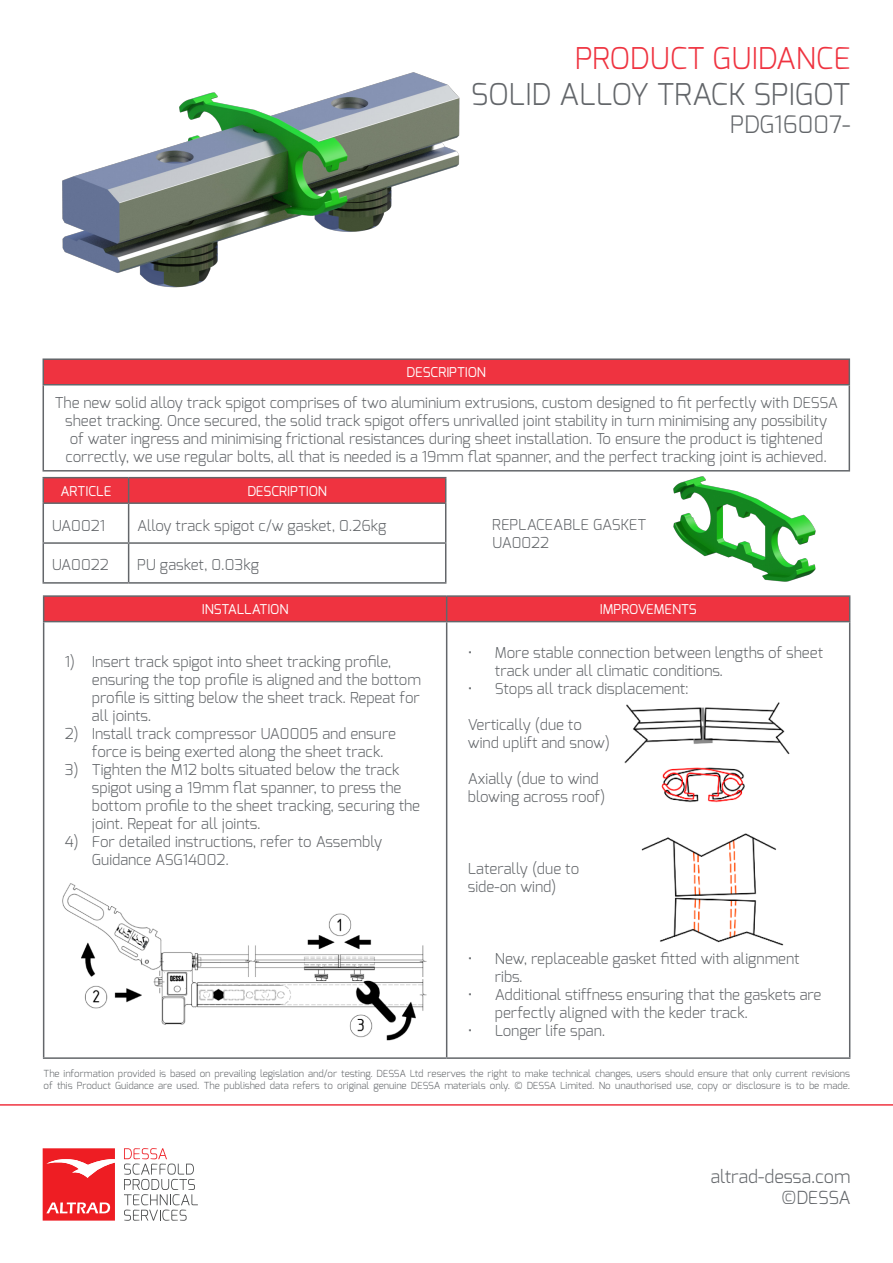
<style>
.page{position:relative;width:893px;height:1263px;background:#fff}
.page>*{position:absolute;margin:0;border:0;box-sizing:border-box;transform-origin:0 0}
.t1{font:300 30px "Exo";color:#63666a}
.t2{font:300 30px "Exo";color:#ef3340}
.t3{font:300 24px "Exo";color:#63666a}
.t4{font:300 18px "Exo";color:#63666a}
.leader_box_desc_and{font:300 15px/18px "Exo";color:#63666a}
.table_headline_white{font:13.5px "Exo";color:#fff}
.t5{font:300 9.75px/11.7px "Exo";color:#63666a}
</style>
<div class="page">
<svg style="left:43px;top:1148px;width:72px;height:72px;background:#f03f44"></svg>
<svg style="left:124px;top:1148px;width:74px;height:72px"></svg>
<hr style="left:0;top:1104px;width:893px;height:2px;background:#ef3340">
<div style="left:43px;top:359px;width:806px;height:26px;background:#ef3340"></div>
<hr style="left:43px;top:358px;width:807px;height:2px;background:#63666a">
<svg style="left:43px;top:360px;width:1px;height:24px"></svg>
<svg style="left:849px;top:360px;width:1px;height:24px"></svg>
<hr style="left:43px;top:384px;width:807px;height:1px;background:#63666a">
<hr style="left:43px;top:385px;width:1px;height:85px;background:#63666a">
<hr style="left:849px;top:385px;width:1px;height:85px;background:#63666a">
<hr style="left:43px;top:470px;width:807px;height:1px;background:#63666a">
<hr style="left:43px;top:477px;width:86px;height:1px;background:#63666a">
<hr style="left:129px;top:477px;width:317px;height:1px;background:#63666a">
<div style="left:43px;top:478px;width:403px;height:24px;background:#ef3340"></div>
<hr style="left:43px;top:502px;width:86px;height:2px;background:#63666a">
<hr style="left:129px;top:502px;width:317px;height:2px;background:#63666a">
<hr style="left:43px;top:504px;width:1px;height:38px;background:#63666a">
<hr style="left:128px;top:504px;width:1px;height:38px;background:#63666a">
<hr style="left:445px;top:504px;width:1px;height:38px;background:#63666a">
<hr style="left:43px;top:542px;width:86px;height:2px;background:#63666a">
<hr style="left:43px;top:544px;width:1px;height:38px;background:#63666a">
<hr style="left:129px;top:542px;width:317px;height:2px;background:#63666a">
<hr style="left:128px;top:544px;width:1px;height:38px;background:#63666a">
<hr style="left:445px;top:544px;width:1px;height:38px;background:#63666a">
<hr style="left:43px;top:582px;width:86px;height:2px;background:#63666a">
<hr style="left:129px;top:582px;width:317px;height:2px;background:#63666a">
<hr style="left:43px;top:595px;width:404px;height:2px;background:#63666a">
<hr style="left:447px;top:595px;width:403px;height:2px;background:#63666a">
<svg style="left:43px;top:596px;width:807px;height:25px;background:#e83541"></svg>
<hr style="left:43px;top:621px;width:404px;height:1px;background:#63666a">
<hr style="left:43px;top:622px;width:1px;height:435px;background:#63666a">
<hr style="left:447px;top:621px;width:403px;height:1px;background:#63666a">
<hr style="left:446px;top:622px;width:1px;height:435px;background:#63666a">
<hr style="left:849px;top:622px;width:1px;height:435px;background:#63666a">
<hr style="left:43px;top:1057px;width:404px;height:2px;background:#63666a">
<hr style="left:447px;top:1057px;width:403px;height:2px;background:#63666a">
<img style="left:673px;top:476px;width:143px;height:106px">
<img style="left:62px;top:72px;width:398px;height:216px">
<img style="left:62px;top:883px;width:365px;height:158px">
<img style="left:624px;top:702px;width:166px;height:244px">
<p class="t2" style="left:575px;top:38px;width:277px">PRODUCT GUIDANCE</p>
<p class="t1" style="left:471px;top:74px;width:381px">SOLID ALLOY TRACK SPIGOT</p>
<p class="t3" style="left:730px;top:109px;width:122px">PDG16007-</p>
<p class="table_headline_white" style="left:406px;top:364px;width:81px">DESCRIPTION</p>
<p class="leader_box_desc_and" style="left:55px;top:394px;width:784px;text-align:center">The new solid alloy track spigot comprises of two aluminium extrusions, custom designed to fit perfectly with DESSA sheet tracking. Once secured, the solid track spigot offers unrivalled joint stability in turn minimising any possibility<br>of water ingress and minimising frictional resistances during sheet installation. To ensure the product is tightened correctly, we use regular bolts, all that is needed is a 19mm flat spanner, and the perfect tracking joint is achieved.</p>
<p class="table_headline_white" style="left:61px;top:482px;width:52px">ARTICLE</p>
<p class="table_headline_white" style="left:247px;top:482px;width:81px">DESCRIPTION</p>
<p class="leader_box_desc_and" style="left:52px;top:516px;width:55px">UA0021</p>
<p class="leader_box_desc_and" style="left:137px;top:516px;width:251px">Alloy track spigot c/w gasket, 0.26kg</p>
<p class="leader_box_desc_and" style="left:52px;top:556px;width:58px">UA0022</p>
<p class="leader_box_desc_and" style="left:137px;top:556px;width:124px">PU gasket, 0.03kg</p>
<p class="table_headline_white" style="left:202px;top:601px;width:88px">INSTALLATION</p>
<p class="table_headline_white" style="left:600px;top:601px;width:98px">IMPROVEMENTS</p>
<p class="leader_box_desc_and" style="left:492px;top:515px;width:156px">REPLACEABLE GASKET</p>
<p class="leader_box_desc_and" style="left:492px;top:533px;width:58px">UA0022</p>
<p class="leader_box_desc_and" style="left:92px;top:653px;width:331px;text-indent:-27px">1) Insert track spigot into sheet tracking profile, ensuring the top profile is aligned and the bottom profile is sitting below the sheet track. Repeat for all joints.</p>
<p class="leader_box_desc_and" style="left:92px;top:725px;width:306px;text-indent:-27px">2) Install track compressor UA0005 and ensure force is being exerted along the sheet track.</p>
<p class="leader_box_desc_and" style="left:92px;top:761px;width:330px;text-indent:-27px">3) Tighten the M12 bolts situated below the track spigot using a 19mm flat spanner, to press the bottom profile to the sheet tracking, securing the joint. Repeat for all joints.</p>
<p class="leader_box_desc_and" style="left:92px;top:833px;width:292px;text-indent:-27px">4) For detailed instructions, refer to Assembly<br>Guidance ASG14002.</p>
<p class="leader_box_desc_and" style="left:495px;top:644px;width:330px;text-indent:-27px">• More stable connection between lengths of sheet track under all climatic conditions.</p>
<p class="leader_box_desc_and" style="left:468px;top:680px;width:222px">• Stops all track displacement:</p>
<p class="leader_box_desc_and" style="left:468px;top:716px;width:116px">Vertically (due to</p>
<p class="leader_box_desc_and" style="left:468px;top:734px;width:144px">wind uplift and snow)</p>
<p class="leader_box_desc_and" style="left:468px;top:770px;width:132px">Axially (due to wind</p>
<p class="leader_box_desc_and" style="left:468px;top:788px;width:139px">blowing across roof)</p>
<p class="leader_box_desc_and" style="left:468px;top:860px;width:113px">Laterally (due to</p>
<p class="leader_box_desc_and" style="left:468px;top:878px;width:90px">side-on wind)</p>
<p class="leader_box_desc_and" style="left:495px;top:950px;width:306px;text-indent:-27px">• New, replaceable gasket fitted with alignment ribs.</p>
<p class="leader_box_desc_and" style="left:495px;top:986px;width:328px;text-indent:-27px">• Additional stiffness ensuring that the gaskets are perfectly aligned with the keder track.</p>
<p class="leader_box_desc_and" style="left:468px;top:1022px;width:139px">• Longer life span.</p>
<p class="t5" style="left:44px;top:1067px;width:808px">The information provided is based on prevailing legislation and/or testing. DESSA Ltd reserves the right to make technical changes, users should ensure that only current revisions of this Product Guidance are used. The published data refers to original genuine DESSA materials only. © DESSA Limited. No unauthorised use, copy or disclosure is to be made.</p>
<p class="t4" style="left:711px;top:1164px;width:141px">altrad-dessa.com</p>
<p class="t4" style="left:781px;top:1186px;width:70px">©DESSA</p>
</div>
